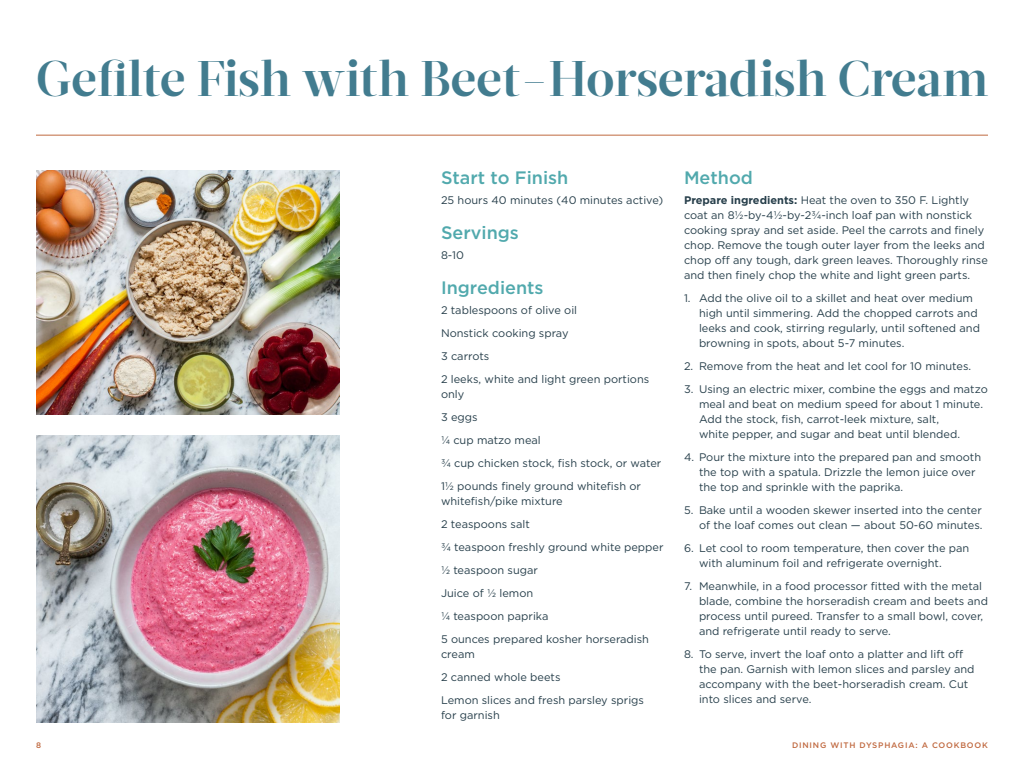
<style>
.page{position:relative;width:1024px;height:768px;background:#fff}
.page>*{position:absolute;margin:0;border:0;box-sizing:border-box;transform-origin:0 0}
.t1{font:700 50px "Glosa Display";color:#427c8f}
.t2{font:500 18px "Gotham";color:#51a9ad}
.t3{font:11px/15px "Gotham";color:#273f4b}
.t4{font:500 8px "Gotham";letter-spacing:.1em;color:#c06940}
.s1{font-weight:700}
</style>
<div class="page">
<hr style="left:36px;top:135px;width:952px;height:1px;background:#c06940">
<img style="left:36px;top:170px;width:304px;height:245px">
<img style="left:36px;top:435px;width:304px;height:288px">
<h1 class="t1" style="left:36px;top:46px;width:954px">Gefilte Fish with Beet-Horseradish Cream</h1>
<h2 class="t2" style="left:441px;top:166px;width:129px">Start to Finish</h2>
<p class="t3" style="left:441px;top:193px;width:224px">25 hours 40 minutes (40 minutes active)</p>
<h2 class="t2" style="left:441px;top:221px;width:79px">Servings</h2>
<p class="t3" style="left:441px;top:248px;width:24px">8-10</p>
<h2 class="t2" style="left:441px;top:276px;width:104px">Ingredients</h2>
<p class="t3" style="left:441px;top:299px;width:210px;line-height:23px">2 tablespoons of olive oil<br>Nonstick cooking spray<br>3 carrots<br>2 leeks, white and light green portions</p>
<p class="t3" style="left:441px;top:383px;width:222px;line-height:23px">only<br>3 eggs<br>¼ cup matzo meal<br>¾ cup chicken stock, fish stock, or water<br>1½ pounds finely ground whitefish or</p>
<p class="t3" style="left:441px;top:490px;width:224px;line-height:23px">whitefish/pike mixture<br>2 teaspoons salt<br>¾ teaspoon freshly ground white pepper ½ teaspoon sugar<br>Juice of ½ lemon<br>¼ teaspoon paprika<br>5 ounces prepared kosher horseradish</p>
<p class="t3" style="left:441px;top:643px;width:205px;line-height:23px">cream<br>2 canned whole beets<br>Lemon slices and fresh parsley sprigs</p>
<p class="t3" style="left:441px;top:708px;width:60px">for garnish</p>
<h2 class="t2" style="left:684px;top:166px;width:70px">Method</h2>
<p class="t3" style="left:684px;top:193px;width:305px"><span class="s1">Prepare ingredients:</span> Heat the oven to 350 F. Lightly coat an 8½-by-4½-by-2¾-inch loaf pan with nonstick cooking spray and set aside. Peel the carrots and finely chop. Remove the tough outer layer from the leeks and chop off any tough, dark green leaves. Thoroughly rinse and then finely chop the white and light green parts.</p>
<p class="t3" style="left:699px;top:291px;width:282px;text-indent:-15px">1. Add the olive oil to a skillet and heat over medium high until simmering. Add the chopped carrots and leeks and cook, stirring regularly, until softened and browning in spots, about 5-7 minutes.</p>
<p class="t3" style="left:684px;top:359px;width:289px">2. Remove from the heat and let cool for 10 minutes.</p>
<p class="t3" style="left:699px;top:382px;width:290px;text-indent:-15px">3. Using an electric mixer, combine the eggs and matzo meal and beat on medium speed for about 1 minute.<br>Add the stock, fish, carrot-leek mixture, salt,<br>white pepper, and sugar and beat until blended.</p>
<p class="t3" style="left:699px;top:450px;width:284px;text-indent:-15px">4. Pour the mixture into the prepared pan and smooth the top with a spatula. Drizzle the lemon juice over the top and sprinkle with the paprika.</p>
<p class="t3" style="left:684px;top:503px;width:300px;text-align:right">5. Bake until a wooden skewer inserted into the center of the loaf comes out clean — about 50-60 minutes.</p>
<p class="t3" style="left:699px;top:541px;width:272px;text-indent:-15px">6. Let cool to room temperature, then cover the pan with aluminum foil and refrigerate overnight.</p>
<p class="t3" style="left:699px;top:579px;width:290px;text-indent:-15px">7. Meanwhile, in a food processor fitted with the metal blade, combine the horseradish cream and beets and process until pureed. Transfer to a small bowl, cover, and refrigerate until ready to serve.</p>
<p class="t3" style="left:699px;top:647px;width:277px;text-indent:-15px">8. To serve, invert the loaf onto a platter and lift off the pan. Garnish with lemon slices and parsley and accompany with the beet-horseradish cream. Cut into slices and serve.</p>
<p class="t4" style="left:36px;top:740px;width:7px">8</p>
<p class="t4" style="left:792px;top:740px;width:197px">DINING WITH DYSPHAGIA: A COOKBOOK</p>
</div>
